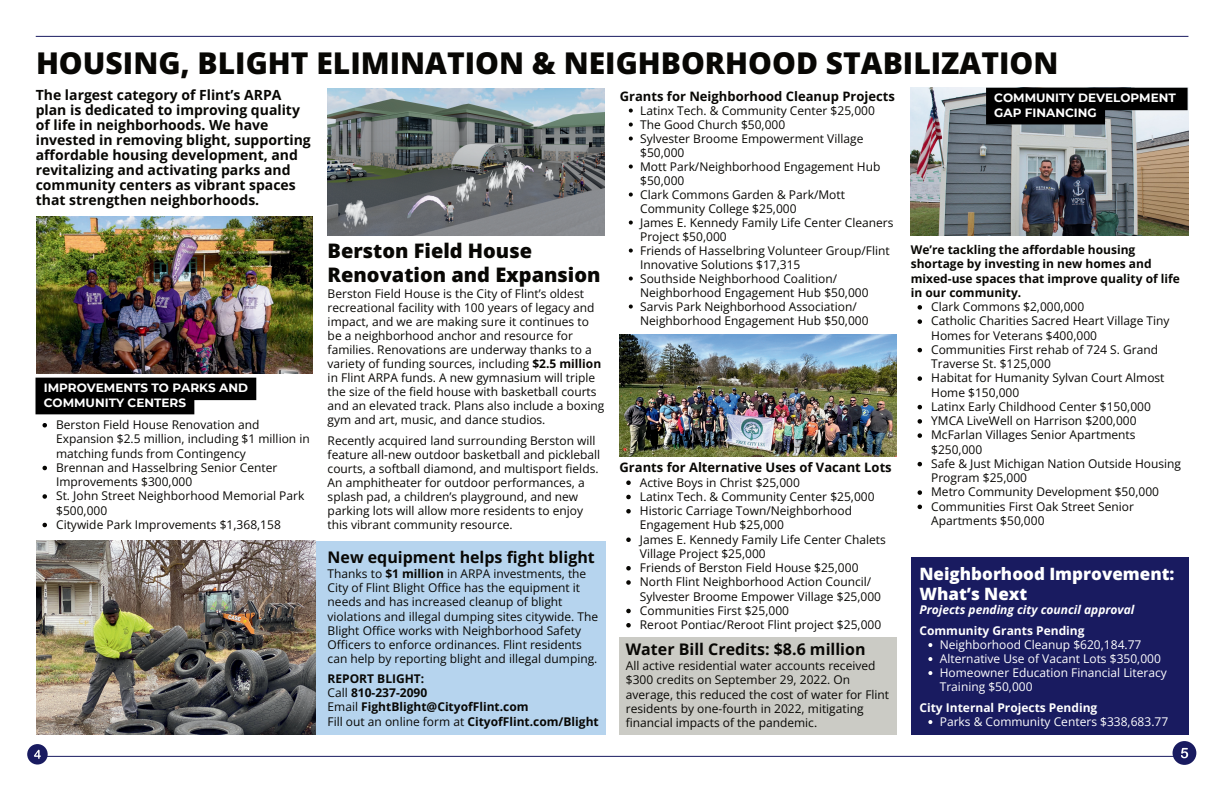
<style>
.page{position:relative;width:1224px;height:792px;background:#fff}
.page>*{position:absolute;margin:0;border:0;box-sizing:border-box;transform-origin:0 0}
.t1{font:800 30px "Open Sans";color:#080704}
.t2{font:800 20px/24px "Open Sans";color:#080704}
.t3{font:800 17px/20px "Open Sans";color:#fff}
.t4{font:700 16px "Open Sans";color:#080704}
.t5{font:700 14px/15px "Open Sans";color:#080704}
.t6{font:700 13px "Open Sans";color:#080704}
.t7{font:12px/14.2px "Open Sans";color:#080704}
.t8{font:700 12px/14.2px "Open Sans";color:#080704}
.t9{font:12px/14px "Open Sans";color:#fff}
.t10{font:700 12px/14.2px "Montserrat";color:#fff}
.t11{font:700 12px "Open Sans";color:#fff}
.t12{font:italic 700 12px "Open Sans";color:#fff}
.s1{font-weight:700}
.s2{font-weight:400}
</style>
<div class="page">
<hr style="left:36px;top:36px;width:1152px;height:1px;background:#191b60">
<hr style="left:37px;top:756px;width:1153px;height:1px;background:#191b60">
<div style="left:911px;top:557px;width:277px;height:178px;background:#191b60"></div>
<div style="left:1173px;top:741px;width:23px;height:24px;background:#191b60;border-radius:50%"></div>
<svg style="left:1181px;top:748px;width:7px;height:10px"></svg>
<div style="left:619px;top:637px;width:277px;height:98px;background:#cbcbc5"></div>
<img style="left:619px;top:335px;width:278px;height:121px">
<div style="left:27px;top:744px;width:20px;height:20px;background:#191b60;border-radius:50%"></div>
<svg style="left:34px;top:750px;width:7px;height:9px"></svg>
<img style="left:911px;top:88px;width:277px;height:147px">
<svg style="left:918px;top:305px;width:4px;height:5px"></svg>
<svg style="left:918px;top:319px;width:4px;height:5px"></svg>
<svg style="left:918px;top:348px;width:4px;height:4px"></svg>
<svg style="left:918px;top:376px;width:4px;height:5px"></svg>
<svg style="left:918px;top:405px;width:4px;height:4px"></svg>
<svg style="left:918px;top:419px;width:4px;height:5px"></svg>
<svg style="left:918px;top:433px;width:4px;height:5px"></svg>
<svg style="left:918px;top:462px;width:4px;height:4px"></svg>
<svg style="left:918px;top:490px;width:4px;height:5px"></svg>
<svg style="left:918px;top:505px;width:4px;height:4px"></svg>
<svg style="left:986px;top:88px;width:202px;height:36px;background:#1f2021"></svg>
<svg style="left:629px;top:109px;width:4px;height:4px"></svg>
<svg style="left:629px;top:123px;width:4px;height:4px"></svg>
<svg style="left:629px;top:137px;width:4px;height:4px"></svg>
<svg style="left:629px;top:165px;width:4px;height:4px"></svg>
<svg style="left:629px;top:193px;width:4px;height:4px"></svg>
<svg style="left:629px;top:221px;width:4px;height:4px"></svg>
<svg style="left:629px;top:249px;width:4px;height:4px"></svg>
<svg style="left:629px;top:277px;width:4px;height:4px"></svg>
<svg style="left:629px;top:305px;width:4px;height:4px"></svg>
<svg style="left:928px;top:643px;width:4px;height:4px"></svg>
<svg style="left:928px;top:657px;width:4px;height:4px"></svg>
<svg style="left:928px;top:671px;width:4px;height:4px"></svg>
<svg style="left:928px;top:720px;width:4px;height:4px"></svg>
<div style="left:206px;top:541px;width:399px;height:194px;background:#b6d4ee"></div>
<img style="left:36px;top:541px;width:279px;height:194px">
<img style="left:327px;top:88px;width:278px;height:148px">
<img style="left:36px;top:217px;width:276px;height:156px">
<svg style="left:42px;top:423px;width:5px;height:5px"></svg>
<svg style="left:42px;top:466px;width:5px;height:4px"></svg>
<svg style="left:42px;top:494px;width:5px;height:5px"></svg>
<svg style="left:42px;top:523px;width:5px;height:4px"></svg>
<svg style="left:36px;top:378px;width:220px;height:36px;background:#1b1b1b"></svg>
<svg style="left:626px;top:481px;width:5px;height:4px"></svg>
<svg style="left:626px;top:495px;width:5px;height:4px"></svg>
<svg style="left:626px;top:509px;width:5px;height:5px"></svg>
<svg style="left:626px;top:538px;width:5px;height:4px"></svg>
<svg style="left:626px;top:566px;width:5px;height:5px"></svg>
<svg style="left:626px;top:580px;width:5px;height:5px"></svg>
<svg style="left:626px;top:609px;width:5px;height:4px"></svg>
<svg style="left:626px;top:623px;width:5px;height:5px"></svg>
<h1 class="t1" style="left:36px;top:40px;width:1024px">HOUSING, BLIGHT ELIMINATION &amp; NEIGHBORHOOD STABILIZATION</h1>
<p class="t6" style="left:620px;top:87px;width:277px">Grants for Neighborhood Cleanup Projects</p>
<p class="t7" style="left:640px;top:103px;width:255px">Latinx Tech. &amp; Community Center $25,000<br>The Good Church $50,000<br>Sylvester Broome Empowerment Village $50,000<br>Mott Park/Neighborhood Engagement Hub $50,000<br>Clark Commons Garden &amp; Park/Mott<br>Community College $25,000<br>James E. Kennedy Family Life Center Cleaners<br>Project $50,000<br>Friends of Hasselbring Volunteer Group/Flint<br>Innovative Solutions $17,315<br>Southside Neighborhood Coalition/<br>Neighborhood Engagement Hub $50,000<br>Sarvis Park Neighborhood Association/<br>Neighborhood Engagement Hub $50,000</p>
<p class="t5" style="left:36px;top:87px;width:277px">The largest category of Flint’s ARPA plan is dedicated to improving quality of life in neighborhoods. We have invested in removing blight, supporting affordable housing development, and revitalizing and activating parks and community centers as vibrant spaces that strengthen neighborhoods.</p>
<p class="t10" style="left:994px;top:90px;width:183px">COMMUNITY DEVELOPMENT<br>GAP FINANCING</p>
<h2 class="t2" style="left:328px;top:238px;width:274px">Berston Field House<br>Renovation and Expansion</h2>
<p class="t7" style="left:328px;top:286px;width:278px">Berston Field House is the City of Flint’s oldest recreational facility with 100 years of legacy and impact, and we are making sure it continues to be a neighborhood anchor and resource for families. Renovations are underway thanks to a variety of funding sources, including <span class="s1">$2.5 million </span>in Flint ARPA funds. A new gymnasium will triple the size of the field house with basketball courts and an elevated track. Plans also include a boxing gym and art, music, and dance studios.</p>
<p class="t7" style="left:328px;top:433px;width:274px">Recently acquired land surrounding Berston will feature all-new outdoor basketball and pickleball courts, a softball diamond, and multisport fields.<br>An amphitheater for outdoor performances, a splash pad, a children’s playground, and new parking lots will allow more residents to enjoy this vibrant community resource.</p>
<p class="t8" style="left:911px;top:242px;width:271px">We’re tackling the affordable housing shortage by investing in new homes and mixed-use spaces that improve quality of life in our community.</p>
<p class="t7" style="left:931px;top:299px;width:251px">Clark Commons $2,000,000<br>Catholic Charities Sacred Heart Village Tiny<br>Homes for Veterans $400,000<br>Communities First rehab of 724 S. Grand<br>Traverse St. $125,000<br>Habitat for Humanity Sylvan Court Almost<br>Home $150,000<br>Latinx Early Childhood Center $150,000<br>YMCA LiveWell on Harrison $200,000<br>McFarlan Villages Senior Apartments $250,000<br>Safe &amp; Just Michigan Nation Outside Housing<br>Program $25,000<br>Metro Community Development $50,000<br>Communities First Oak Street Senior<br>Apartments $50,000</p>
<p class="t10" style="left:44px;top:380px;width:206px">IMPROVEMENTS TO PARKS AND<br>COMMUNITY CENTERS</p>
<p class="t7" style="left:56px;top:417px;width:255px">Berston Field House Renovation and Expansion $2.5 million, including $1 million in matching funds from Contingency<br>Brennan and Hasselbring Senior Center Improvements $300,000<br>St. John Street Neighborhood Memorial Park $500,000<br>Citywide Park Improvements $1,368,158</p>
<p class="t6" style="left:620px;top:458px;width:274px">Grants for Alternative Uses of Vacant Lots</p>
<p class="t7" style="left:640px;top:475px;width:247px">Active Boys in Christ $25,000<br>Latinx Tech. &amp; Community Center $25,000<br>Historic Carriage Town/Neighborhood Engagement Hub $25,000<br>James E. Kennedy Family Life Center Chalets Village Project $25,000<br>Friends of Berston Field House $25,000<br>North Flint Neighborhood Action Council/ Sylvester Broome Empower Village $25,000<br>Communities First $25,000<br>Reroot Pontiac/Reroot Flint project $25,000</p>
<h3 class="t4" style="left:328px;top:546px;width:269px">New equipment helps fight blight</h3>
<p class="t7" style="left:328px;top:566px;width:272px">Thanks to <span class="s1">$1 million</span> in ARPA investments, the City of Flint Blight Office has the equipment it needs and has increased cleanup of blight violations and illegal dumping sites citywide. The Blight Office works with Neighborhood Safety Officers to enforce ordinances. Flint residents can help by reporting blight and illegal dumping.</p>
<p class="t8" style="left:328px;top:671px;width:273px">REPORT BLIGHT:<br><span class="s2">Call</span> 810-237-2090<br><span class="s2">Email</span> FightBlight@CityofFlint.com<br><span class="s2">Fill out an online form at</span> CityofFlint.com/Blight</p>
<h3 class="t3" style="left:919px;top:563px;width:257px">Neighborhood Improvement:<br>What’s Next</h3>
<p class="t12" style="left:919px;top:601px;width:217px">Projects pending city council approval</p>
<p class="t11" style="left:919px;top:622px;width:167px">Community Grants Pending</p>
<p class="t9" style="left:940px;top:637px;width:229px">Neighborhood Cleanup $620,184.77<br>Alternative Use of Vacant Lots $350,000<br>Homeowner Education Financial Literacy Training $50,000</p>
<p class="t11" style="left:919px;top:699px;width:180px">City Internal Projects Pending</p>
<p class="t9" style="left:940px;top:714px;width:230px">Parks &amp; Community Centers $338,683.77</p>
<h3 class="t4" style="left:626px;top:638px;width:241px">Water Bill Credits: $8.6 million</h3>
<p class="t7" style="left:626px;top:658px;width:265px">All active residential water accounts received $300 credits on September 29, 2022. On average, this reduced the cost of water for Flint residents by one-fourth in 2022, mitigating financial impacts of the pandemic.</p>
</div>
